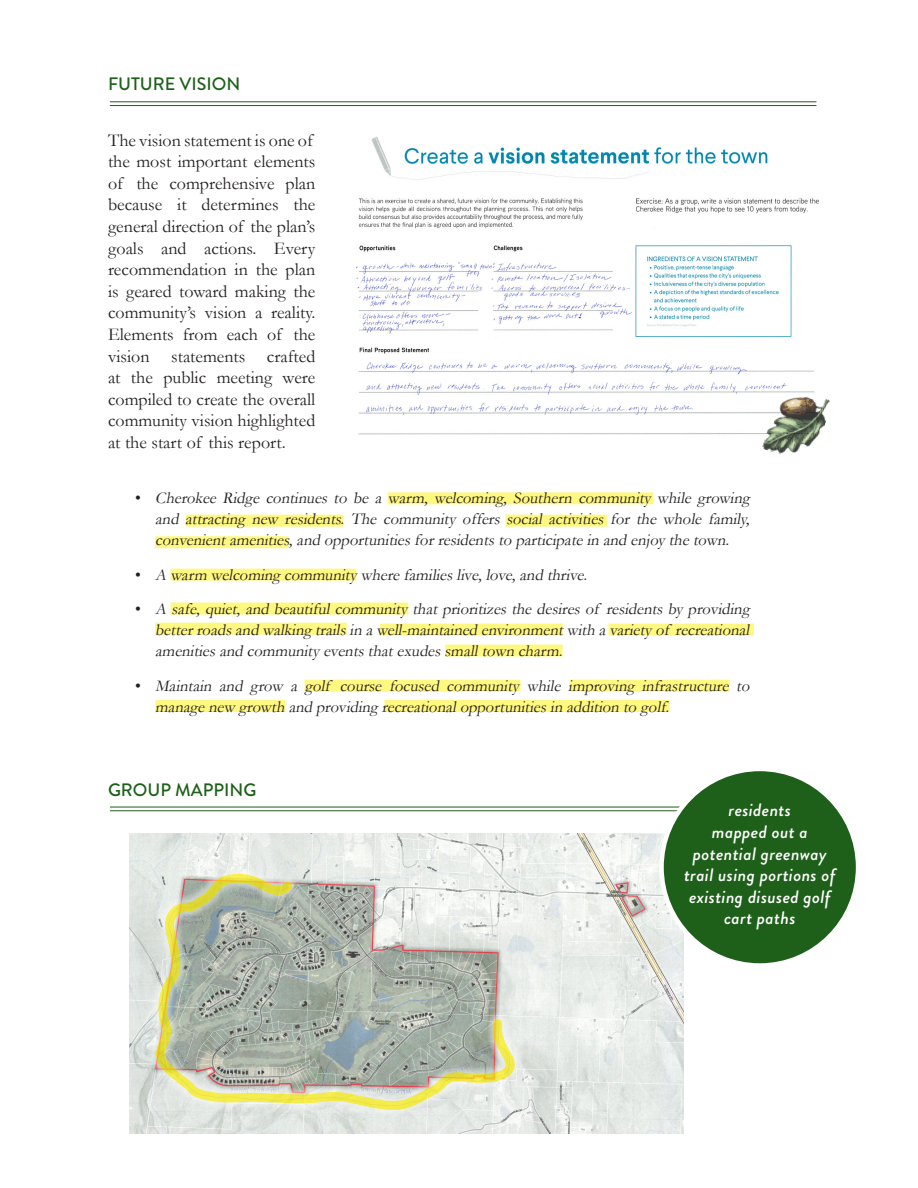
<style>
.page{position:relative;width:918px;height:1188px;background:#fff}
.page>*{position:absolute;margin:0;border:0;box-sizing:border-box;transform-origin:0 0}
.t1{font:18px/21.6px "Garamond";color:#231f20}
.t2{font:italic 500 18px/21.6px "Brandon Grotesque";letter-spacing:.02em;color:#fff;text-align:center}
.t3{font:500 18px "Brandon Grotesque";color:#1e601a}
.t4{font:italic 16.5px/21px "Garamond";color:#231f20;text-align:justify}
.s1{font-style:normal}
</style>
<div class="page">
<hr style="left:110px;top:101px;width:706px;height:1px;background:#1e601a">
<hr style="left:110px;top:105px;width:706px;height:1px;background:#1e601a">
<img style="left:356px;top:136px;width:463px;height:299px">
<img style="left:762px;top:385px;width:68px;height:70px">
<div style="left:388px;top:492px;width:265px;height:12px;background:#fff880"></div>
<div style="left:186px;top:515px;width:157px;height:12px;background:#fff880"></div>
<div style="left:505px;top:515px;width:102px;height:12px;background:#fff880"></div>
<div style="left:155px;top:536px;width:133px;height:12px;background:#fff880"></div>
<div style="left:171px;top:569px;width:185px;height:12px;background:#fff880"></div>
<div style="left:171px;top:603px;width:237px;height:12px;background:#fff880"></div>
<div style="left:155px;top:623px;width:192px;height:12px;background:#fff880"></div>
<div style="left:380px;top:624px;width:183px;height:12px;background:#fff880"></div>
<div style="left:608px;top:624px;width:146px;height:12px;background:#fff880"></div>
<div style="left:446px;top:645px;width:117px;height:12px;background:#fff880"></div>
<div style="left:305px;top:680px;width:216px;height:12px;background:#fff880"></div>
<div style="left:570px;top:680px;width:160px;height:12px;background:#fff880"></div>
<div style="left:156px;top:700px;width:129px;height:12px;background:#fff880"></div>
<div style="left:384px;top:700px;width:286px;height:12px;background:#fff880"></div>
<hr style="left:110px;top:807px;width:706px;height:1px;background:#1e601a">
<hr style="left:110px;top:810px;width:706px;height:1px;background:#1e601a">
<img style="left:129px;top:834px;width:554px;height:300px">
<div style="left:146px;top:864px;width:379px;height:256px;background:#fff;opacity:.75"></div>
<svg style="left:150px;top:869px;width:370px;height:243px;background:#bdc2b0"></svg>
<div style="left:662px;top:769px;width:196px;height:197px;background:#1e601a;border-radius:50%"></div>
<div style="left:659px;top:767px;width:201px;height:201px;border:4px solid #fff;border-radius:50%"></div>
<p class="t3" style="left:108px;top:72px;width:134px">FUTURE VISION</p>
<p class="t1" style="left:108px;top:129px;width:209px">The vision statement is one of the most important elements of the comprehensive plan because it determines the general direction of the plan’s goals and actions. Every recommendation in the plan is geared toward making the community’s vision a reality.<br>Elements from each of the vision statements crafted at the public meeting were compiled to create the overall community vision highlighted at the start of this report.</p>
<p class="t4" style="left:155px;top:487px;width:600px;text-indent:-20px"><span class="s1">•</span> Cherokee Ridge continues to be a warm, welcoming, Southern community while growing and attracting new residents. The community offers social activities for the whole family, convenientamenities,and opportunitiesforresidentsto participatein and enjoythetown.</p>
<p class="t4" style="left:135px;top:564px;width:457px"><span class="s1">•</span> A warm welcoming communitywherefamilieslive,love,and thrive.</p>
<p class="t4" style="left:155px;top:598px;width:599px;text-indent:-20px"><span class="s1">•</span> A safe, quiet, and beautiful community that prioritizes the desires of residents by providing betterroadsand walking trailsin awell-maintained environmentwith avarietyof recreational amenitiesand communityeventsthatexudessmalltown charm.</p>
<p class="t4" style="left:155px;top:675px;width:599px;text-indent:-20px"><span class="s1">•</span> Maintain and grow a golf course focused community while improving infrastructure to managenew growth and providing recreationalopportunitiesin addition to golf.</p>
<p class="t3" style="left:108px;top:777px;width:150px">GROUP MAPPING</p>
<p class="t2" style="left:729px;top:800px;width:64px">residents</p>
<p class="t2" style="left:712px;top:821px;width:97px">mapped out a</p>
<p class="t2" style="left:684px;top:843px;width:153px">potential greenway trail using portions of existing disused golf</p>
<p class="t2" style="left:724px;top:908px;width:73px">cart paths</p>
</div>
